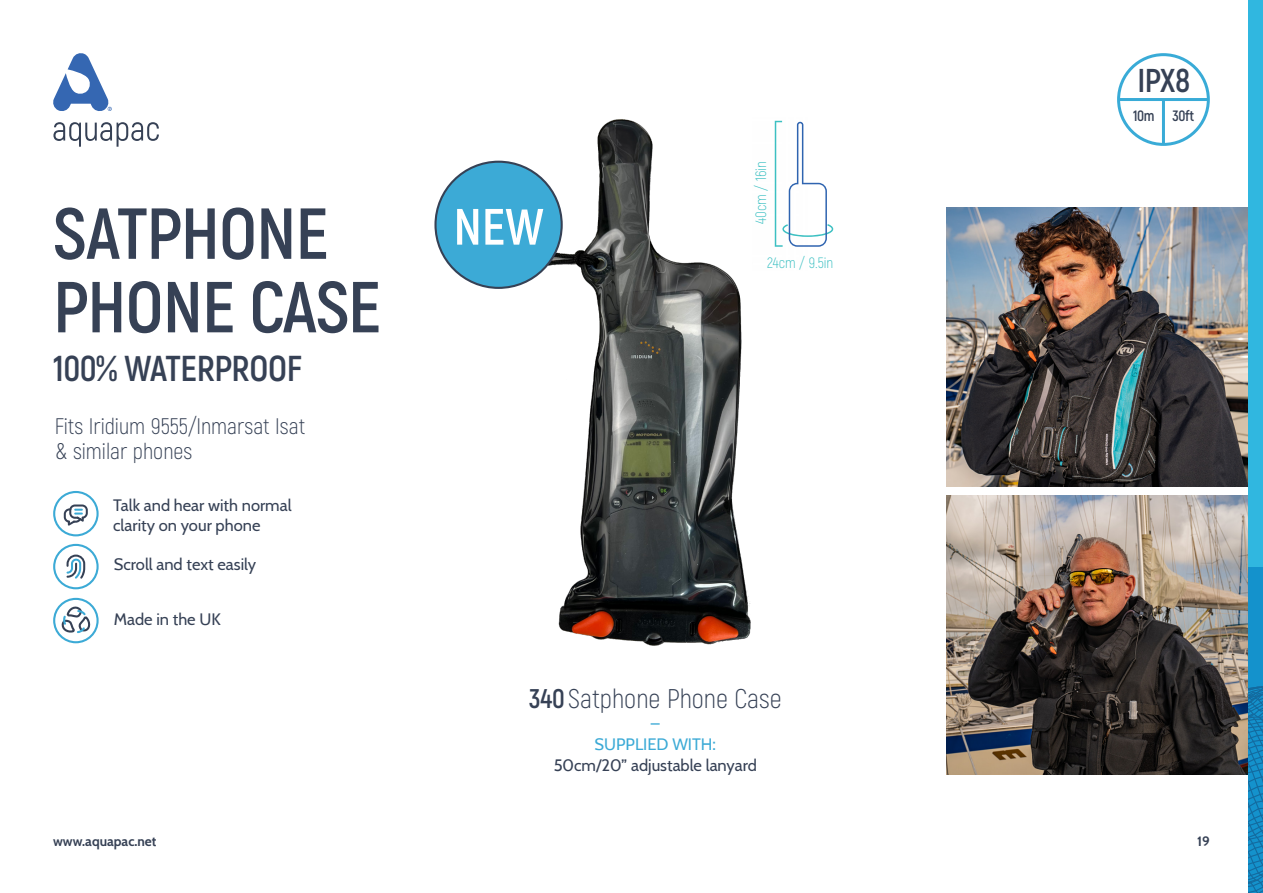
<style>
.page{position:relative;width:1263px;height:893px;background:#fff}
.page>*{position:absolute;margin:0;border:0;box-sizing:border-box;transform-origin:0 0}
.t1{font:700 72px/73.5px "Akrobat";letter-spacing:-.01em;color:#364155}
.t2{font:700 51px "Akrobat";color:#fff}
.t3{font:700 36px "Akrobat";letter-spacing:-.01em;color:#364155}
.t4{font:700 33px "Akrobat";color:#364155}
.t5{font:300 27px "Akrobat";color:#364155}
.t6{font:300 22.5px/25.5px "Akrobat";color:#364155}
.t7{font:300 19.95px "Akrobat";color:#231f20}
.t8{font:16.5px/19.5px "Cabin";color:#364155}
.t9{font:16.5px/21px "Cabin";color:#3caad6;text-align:center}
.t10{font:300 15px "Akrobat";color:#3cc0c2}
.t11{font:700 15px "Akrobat";letter-spacing:-.02em;color:#364155}
.t12{font:700 13.5px "Cabin";color:#364155}
.s1{font-weight:700}
</style>
<div class="page">
<svg style="left:53px;top:122px;width:106px;height:25px"></svg>
<svg style="left:53px;top:53px;width:59px;height:58px"></svg>
<img style="left:947px;top:207px;width:301px;height:279px">
<img style="left:947px;top:495px;width:301px;height:279px">
<div style="left:53px;top:598px;width:46px;height:45px;border:2px solid #3caad6;border-radius:50%"></div>
<svg style="left:60px;top:606px;width:30px;height:28px"></svg>
<div style="left:53px;top:491px;width:46px;height:45px;border:2px solid #3caad6;border-radius:50%"></div>
<div style="left:53px;top:544px;width:46px;height:45px;border:2px solid #3caad6;border-radius:50%"></div>
<svg style="left:67px;top:555px;width:18px;height:24px"></svg>
<img style="left:549px;top:119px;width:202px;height:527px">
<svg style="left:64px;top:504px;width:24px;height:22px"></svg>
<img style="left:774px;top:120px;width:8px;height:127px">
<svg style="left:775px;top:121px;width:58px;height:126px"></svg>
<div style="left:435px;top:162px;width:127px;height:126px;background:#3caad6;border-radius:50%"></div>
<div style="left:1117px;top:53px;width:93px;height:93px;border:3px solid #39abd7;border-radius:50%"></div>
<hr style="left:1118px;top:98px;width:91px;height:3px;background:#39abd7">
<hr style="left:1162px;top:100px;width:3px;height:45px;background:#39abd7">
<div style="left:1248px;top:0;width:15px;height:893px;background:#30b7e0"></div>
<svg style="left:1248px;top:574px;width:15px;height:319px;background:#1387c0"></svg>
<p class="t1" style="left:53px;top:197px;width:330px">SATPHONE<br>PHONE CASE</p>
<p class="t3" style="left:53px;top:346px;width:250px">100% WATERPROOF</p>
<p class="t7" style="left:156px;top:363px;width:26px">229</p>
<p class="t6" style="left:55px;top:413px;width:252px">Fits Iridium 9555/Inmarsat Isat &amp; similar phones</p>
<p class="t8" style="left:113px;top:494px;width:180px">Talk and hear with normal clarity on your phone</p>
<p class="t8" style="left:114px;top:554px;width:144px">Scroll and text easily</p>
<p class="t8" style="left:114px;top:609px;width:108px">Made in the UK</p>
<p class="t2" style="left:453px;top:195px;width:92px">NEW</p>
<p class="t10" style="left:752px;top:224px;width:64px;rotate:-90deg">40cm / 16in</p>
<p class="t10" style="left:767px;top:254px;width:68px">24cm / 9.5in</p>
<p class="t5" style="left:529px;top:682px;width:254px"><span class="s1">340</span> Satphone Phone Case</p>
<p class="t9" style="left:594px;top:711px;width:123px">–<br>SUPPLIED WITH:</p>
<p class="t8" style="left:554px;top:754px;width:205px">50cm/20” adjustable lanyard</p>
<p class="t4" style="left:1137px;top:60px;width:54px">IPX8</p>
<p class="t11" style="left:1133px;top:107px;width:23px">10m</p>
<p class="t11" style="left:1172px;top:107px;width:23px">30ft</p>
<p class="t12" style="left:53px;top:831px;width:105px">www.aquapac.net</p>
<p class="t12" style="left:1197px;top:831px;width:14px">19</p>
</div>
